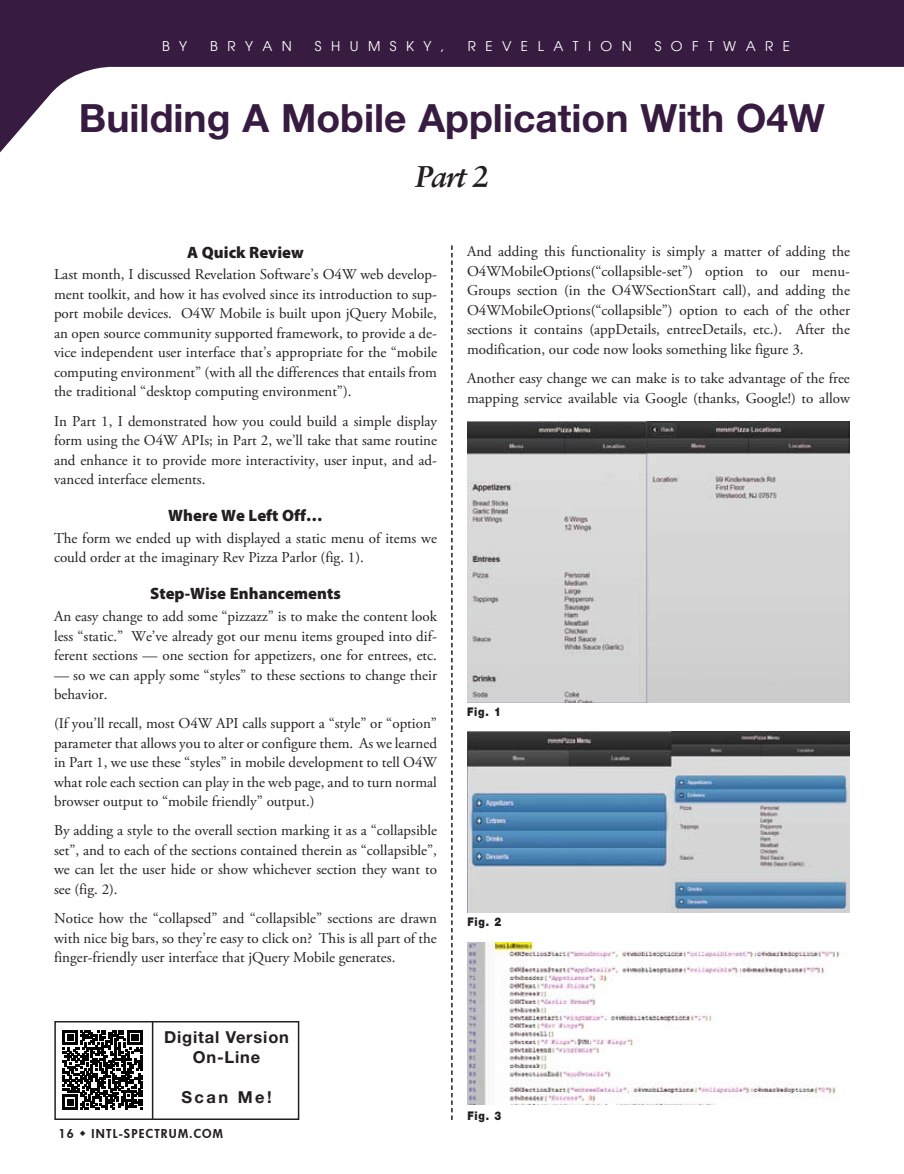
<style>
.page{position:relative;width:904px;height:1174px;background:#fff}
.page>*{position:absolute;margin:0;border:0;box-sizing:border-box;transform-origin:0 0}
.t1{font:700 39px "Helvetica Neue";color:#371b41}
.t2{font:italic 700 30px "Sabon";color:#231f20}
.t3{font:900 16.5px "Myriad Pro";color:#231f20}
.t4{font:700 16.5px/19.8px "Helvetica Neue";letter-spacing:.05em;color:#231f20;text-align:center}
.t5{font:15px/19.5px "Adobe Garamond Pro";color:#231f20;text-align:justify}
.t6{font:13.5px "Avant Garde";letter-spacing:.7em;color:#fff}
.t7{font:800 12px "Futura";color:#231f20}
.t8{font:900 12px "Helvetica Neue";color:#231f20;scale:.85 1}
</style>
<div class="page">
<div style="left:0;top:0;width:904px;height:218px;background:#371b41"></div>
<div style="left:0;top:67px;width:904px;height:151px;background:#fff"></div>
<img style="left:467px;top:421px;width:383px;height:281px">
<img style="left:467px;top:731px;width:383px;height:182px">
<img style="left:467px;top:943px;width:373px;height:162px">
<svg style="left:451px;top:245px;width:2px;height:875px"></svg>
<svg style="left:63px;top:1030px;width:80px;height:80px"></svg>
<div style="left:54px;top:1021px;width:245px;height:99px;border:2px solid #231f20"></div>
<hr style="left:152px;top:1022px;width:1px;height:97px;background:#231f20">
<p class="t6" style="left:162px;top:38px;width:27px">B Y</p>
<p class="t6" style="left:210px;top:38px;width:83px">BRYAN</p>
<p class="t6" style="left:315px;top:38px;width:131px">SHUMSKY,</p>
<p class="t6" style="left:468px;top:38px;width:165px">REVELATION</p>
<p class="t6" style="left:655px;top:38px;width:137px">SOFTWARE</p>
<h1 class="t1" style="left:79px;top:94px;width:748px">Building A Mobile Application With O4W</h1>
<h2 class="t2" style="left:415px;top:159px;width:75px">Part 2</h2>
<p class="t3" style="left:187px;top:241px;width:118px">A Quick Review</p>
<p class="t5" style="left:54px;top:265px;width:385px">Last month, I discussed Revelation Software’s O4W web develop&shy;ment toolkit, and how it has evolved since its introduction to sup&shy;port mobile devices. O4W Mobile is built upon jQuery Mobile, an open source community supported framework, to provide a de&shy;vice independent user interface that’s appropriate for the “mobile computing environment” (with all the differences that entails from the traditional “desktop computing environment”).</p>
<p class="t5" style="left:54px;top:412px;width:385px">In Part 1, I demonstrated how you could build a simple display form using the O4W APIs; in Part 2, we’ll take that same routine and enhance it to provide more interactivity, user input, and ad&shy;vanced interface elements.</p>
<p class="t3" style="left:168px;top:505px;width:156px">Where We Left Off…</p>
<p class="t5" style="left:54px;top:529px;width:384px">The form we ended up with displayed a static menu of items we could order at the imaginary Rev Pizza Parlor (fig. 1).</p>
<p class="t3" style="left:150px;top:583px;width:192px">Step-Wise Enhancements</p>
<p class="t5" style="left:54px;top:607px;width:385px">An easy change to add some “pizzazz” is to make the content look less “static.” We’ve already got our menu items grouped into dif&shy;ferent sections — one section for appetizers, one for entrees, etc.</p>
<p class="t5" style="left:54px;top:666px;width:385px">— so we can apply some “styles” to these sections to change their behavior.</p>
<p class="t5" style="left:54px;top:714px;width:385px">(If you’ll recall, most O4W API calls support a “style” or “option” parameter that allows you to alter or configure them. As we learned in Part 1, we use these “styles” in mobile development to tell O4W what role each section can play in the web page, and to turn normal browser output to “mobile friendly” output.)</p>
<p class="t5" style="left:54px;top:821px;width:385px">By adding a style to the overall section marking it as a “collapsible set”, and to each of the sections contained therein as “collapsible”, we can let the user hide or show whichever section they want to see (fig. 2).</p>
<p class="t5" style="left:54px;top:909px;width:384px">Notice how the “collapsed” and “collapsible” sections are drawn with nice big bars, so they’re easy to click on? This is all part of the finger-friendly user interface that jQuery Mobile generates.</p>
<p class="t4" style="left:164px;top:1027px;width:126px">Digital Version<br>On-Line</p>
<p class="t4" style="left:181px;top:1086px;width:92px">Scan Me!</p>
<p class="t7" style="left:59px;top:1126px;width:41px">16 ◆ INTL</p>
<p class="t7" style="left:119px;top:1126px;width:15px">-SPECTRUM</p>
<p class="t7" style="left:189px;top:1126px;width:16px">.COM</p>
<p class="t5" style="left:467px;top:242px;width:385px">And adding this functionality is simply a matter of adding the O4WMobileOptions(“collapsible-set”) option to our menu-Groups section (in the O4WSectionStart call), and adding the O4WMobileOptions(“collapsible”) option to each of the other sections it contains (appDetails, entreeDetails, etc.). After the modification, our code now looks something like figure 3.</p>
<p class="t5" style="left:467px;top:369px;width:384px">Another easy change we can make is to take advantage of the free mapping service available via Google (thanks, Google!) to allow</p>
<p class="t8" style="left:467px;top:705px;width:41px">Fig. 1</p>
<p class="t8" style="left:467px;top:915px;width:41px">Fig. 2</p>
<p class="t8" style="left:467px;top:1109px;width:41px">Fig. 3</p>
</div>
